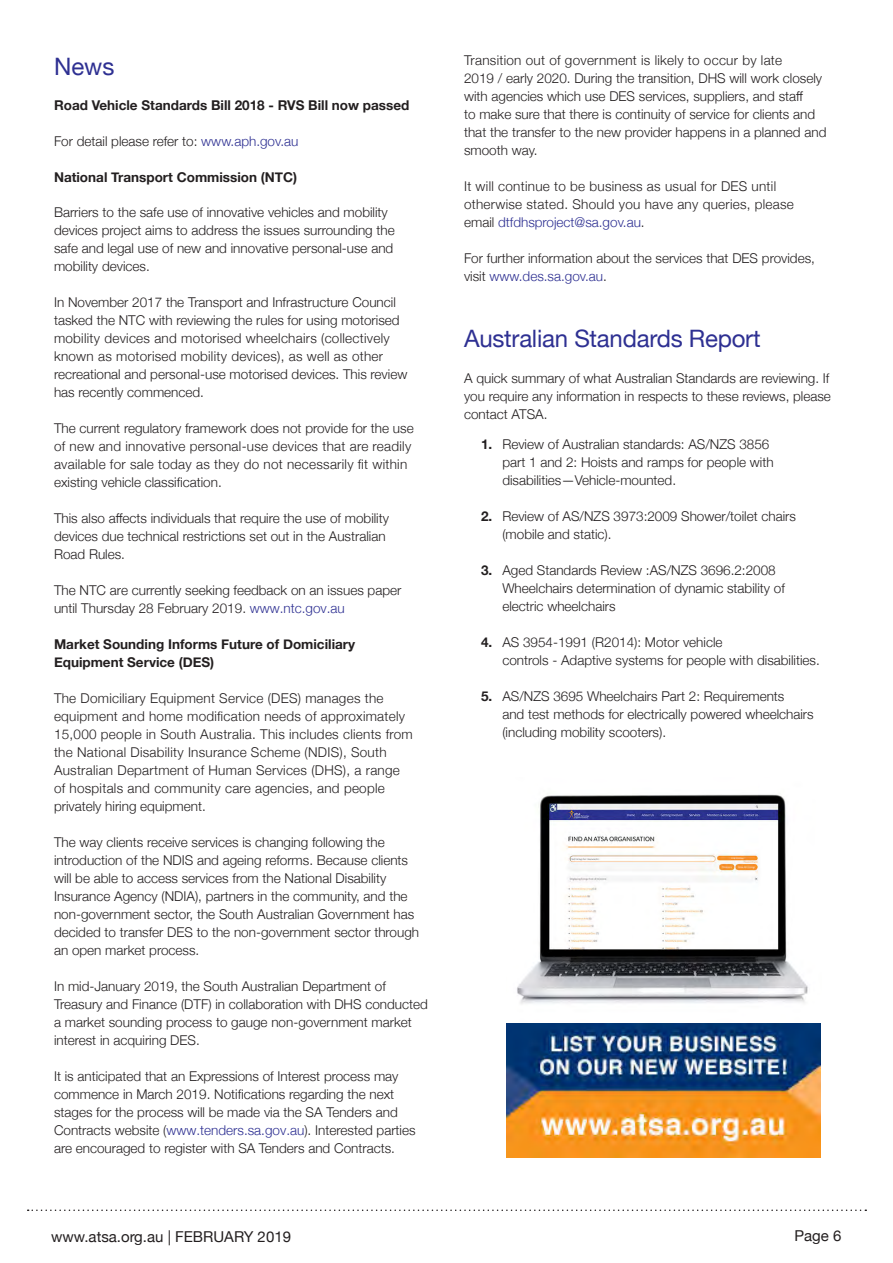
<style>
.page{position:relative;width:893px;height:1263px;background:#fff}
.page>*{position:absolute;margin:0;border:0;box-sizing:border-box;transform-origin:0 0}
.ATSA_Paragraphs{font:24px "Helvetica Neue";letter-spacing:-.01em;color:#2e3092}
.t1{font:15px "Helvetica Neue";color:#231f20}
.ATSA_Paragraphs-2{font:300 13.5px/18px "Helvetica Neue";color:#231f20}
.ATSA_Paragraphs-3{font:300 13.5px/18px "Helvetica Neue";letter-spacing:.02em;color:#231f20}
.ATSA_Paragraphs-4{font:700 13.5px/18px "Helvetica Neue";color:#231f20}
.s1{color:#2e3092}
.s2{font-weight:700}
</style>
<div class="page">
<svg style="left:28px;top:1209px;width:838px;height:2px"></svg>
<img style="left:506px;top:794px;width:315px;height:363px">
<p class="ATSA_Paragraphs" style="left:54px;top:49px;width:62px">News</p>
<p class="ATSA_Paragraphs-4" style="left:54px;top:97px;width:357px">Road Vehicle Standards Bill 2018 - RVS Bill now passed</p>
<p class="ATSA_Paragraphs-2" style="left:54px;top:132px;width:246px">For detail please refer to: <span class="s1">www.aph.gov.au</span></p>
<p class="ATSA_Paragraphs-4" style="left:54px;top:169px;width:245px">National Transport Commission (NTC)</p>
<p class="ATSA_Paragraphs-2" style="left:54px;top:202px;width:342px">Barriers to the safe use of innovative vehicles and mobility devices project aims to address the issues surrounding the safe and legal use of new and innovative personal-use and mobility devices.</p>
<p class="ATSA_Paragraphs-2" style="left:54px;top:292px;width:355px">In November 2017 the Transport and Infrastructure Council tasked the NTC with reviewing the rules for using motorised mobility devices and motorised wheelchairs (collectively known as motorised mobility devices), as well as other recreational and personal-use motorised devices. This review has recently commenced.</p>
<p class="ATSA_Paragraphs-3" style="left:54px;top:418px;width:361px">The current regulatory framework does not provide for the use of new and innovative personal-use devices that are readily available for sale today as they do not necessarily fit within existing vehicle classification.</p>
<p class="ATSA_Paragraphs-2" style="left:54px;top:508px;width:337px">This also affects individuals that require the use of mobility devices due technical restrictions set out in the Australian<br>Road Rules.</p>
<p class="ATSA_Paragraphs-2" style="left:54px;top:580px;width:349px">The NTC are currently seeking feedback on an issues paper until Thursday 28 February 2019. <span class="s1">www.ntc.gov.au</span></p>
<p class="ATSA_Paragraphs-4" style="left:54px;top:635px;width:303px">Market Sounding Informs Future of Domiciliary<br>Equipment Service (DES)</p>
<p class="ATSA_Paragraphs-3" style="left:54px;top:688px;width:360px">The Domiciliary Equipment Service (DES) manages the equipment and home modification needs of approximately 15,000 people in South Australia. This includes clients from the National Disability Insurance Scheme (NDIS), South Australian Department of Human Services (DHS), a range of hospitals and community care agencies, and people privately hiring equipment.</p>
<p class="ATSA_Paragraphs-2" style="left:54px;top:832px;width:367px">The way clients receive services is changing following the introduction of the NDIS and ageing reforms. Because clients will be able to access services from the National Disability Insurance Agency (NDIA), partners in the community, and the non-government sector, the South Australian Government has decided to transfer DES to the non-government sector through an open market process.</p>
<p class="ATSA_Paragraphs-2" style="left:54px;top:976px;width:375px">In mid-January 2019, the South Australian Department of Treasury and Finance (DTF) in collaboration with DHS conducted a market sounding process to gauge non-government market interest in acquiring DES.</p>
<p class="ATSA_Paragraphs-2" style="left:54px;top:1066px;width:363px">It is anticipated that an Expressions of Interest process may commence in March 2019. Notifications regarding the next stages for the process will be made via the SA Tenders and Contracts website (<span class="s1">www.tenders.sa.gov.au</span>). Interested parties are encouraged to register with SA Tenders and Contracts.</p>
<p class="ATSA_Paragraphs-2" style="left:464px;top:50px;width:364px">Transition out of government is likely to occur by late<br>2019 / early 2020. During the transition, DHS will work closely with agencies which use DES services, suppliers, and staff<br>to make sure that there is continuity of service for clients and that the transfer to the new provider happens in a planned and smooth way.</p>
<p class="ATSA_Paragraphs-3" style="left:464px;top:176px;width:331px">It will continue to be business as usual for DES until otherwise stated. Should you have any queries, please email <span class="s1">dtfdhsproject@sa.gov.au</span>.</p>
<p class="ATSA_Paragraphs-2" style="left:464px;top:248px;width:352px">For further information about the services that DES provides, visit <span class="s1">www.des.sa.gov.au</span>.</p>
<p class="ATSA_Paragraphs" style="left:464px;top:321px;width:298px">Australian Standards Report</p>
<p class="ATSA_Paragraphs-2" style="left:464px;top:368px;width:368px;text-align:justify">A quick summary of what Australian Standards are reviewing. If you require any information in respects to these reviews, please contact ATSA.</p>
<p class="ATSA_Paragraphs-2" style="left:502px;top:434px;width:273px;text-indent:-21px"><span class="s2">1.</span> Review of Australian standards: AS/NZS 3856 part 1 and 2: Hoists and ramps for people with disabilities—Vehicle-mounted.</p>
<p class="ATSA_Paragraphs-2" style="left:502px;top:506px;width:295px;text-indent:-21px"><span class="s2">2.</span> Review of AS/NZS 3973:2009 Shower/toilet chairs (mobile and static).</p>
<p class="ATSA_Paragraphs-2" style="left:502px;top:560px;width:284px;text-indent:-21px"><span class="s2">3.</span> Aged Standards Review :AS/NZS 3696.2:2008<br>Wheelchairs determination of dynamic stability of electric wheelchairs</p>
<p class="ATSA_Paragraphs-2" style="left:502px;top:632px;width:319px;text-indent:-21px"><span class="s2">4.</span> AS 3954-1991 (R2014): Motor vehicle<br>controls - Adaptive systems for people with disabilities.</p>
<p class="ATSA_Paragraphs-2" style="left:502px;top:686px;width:313px;text-indent:-21px"><span class="s2">5.</span> AS/NZS 3695 Wheelchairs Part 2: Requirements<br>and test methods for electrically powered wheelchairs (including mobility scooters).</p>
<p class="t1" style="left:51px;top:1226px;width:241px">www.atsa.org.au | FEBRUARY 2019</p>
<p class="t1" style="left:794px;top:1225px;width:48px">Page 6</p>
</div>
